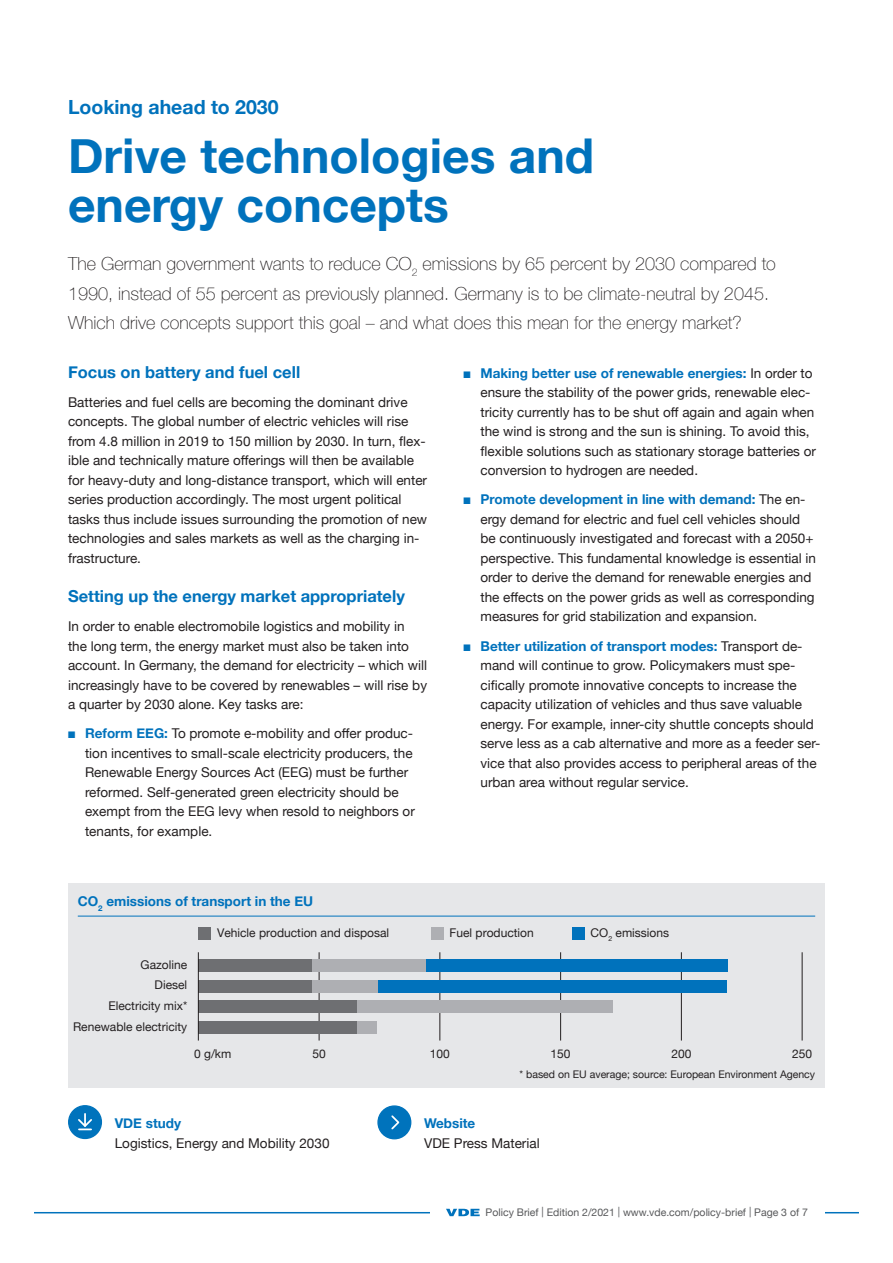
<style>
.page{position:relative;width:893px;height:1263px;background:#fff}
.page>*{position:absolute;margin:0;border:0;box-sizing:border-box;transform-origin:0 0}
.t1{font:700 48px/48.8px "Helvetica Neue";color:#0072bc}
.t2{font:700 19.5px "Helvetica Neue";color:#0072bc}
.t3{font:100 18px/29.2px "Helvetica Neue";color:#231f20}
.t4{font:700 16.5px "Helvetica Neue";color:#0072bc}
.t5{font:13.5px/19.5px "Helvetica Neue";color:#231f20}
.t6{font:700 13.5px "Helvetica Neue";color:#0072bc}
.t7{font:12px/20.7px "Helvetica Neue";color:#231f20;text-align:right}
.t8{font:10.5px "Helvetica Neue";color:#57585a}
.t9{font:10.5px "Helvetica Neue";color:#231f20}
.s1{color:#0072bc}
.s2{font-weight:700;color:#0072bc}
</style>
<div class="page">
<hr style="left:34px;top:1212px;width:825px;height:1px;background:#0072bc">
<div style="left:431px;top:1197px;width:394px;height:19px;background:#fff"></div>
<svg style="left:446px;top:1209px;width:34px;height:7px"></svg>
<div style="left:68px;top:883px;width:757px;height:205px;background:#e6e7e9"></div>
<hr style="left:78px;top:916px;width:737px;height:1px;background:#0072bc">
<svg style="left:68px;top:1105px;width:34px;height:34px"></svg>
<hr style="left:319px;top:952px;width:1px;height:88px;background:#231f20">
<hr style="left:440px;top:952px;width:1px;height:88px;background:#231f20">
<hr style="left:560px;top:952px;width:1px;height:88px;background:#231f20">
<hr style="left:681px;top:952px;width:1px;height:88px;background:#231f20">
<hr style="left:802px;top:952px;width:1px;height:88px;background:#231f20">
<div style="left:198px;top:959px;width:114px;height:13px;background:#6e6f72"></div>
<div style="left:312px;top:959px;width:114px;height:13px;background:#aeafb3"></div>
<div style="left:426px;top:959px;width:301px;height:13px;background:#0072bc"></div>
<div style="left:198px;top:1021px;width:159px;height:13px;background:#6e6f72"></div>
<div style="left:357px;top:1021px;width:19px;height:13px;background:#aeafb3"></div>
<div style="left:198px;top:1000px;width:159px;height:13px;background:#6e6f72"></div>
<div style="left:357px;top:1000px;width:255px;height:13px;background:#aeafb3"></div>
<div style="left:198px;top:979px;width:114px;height:13px;background:#6e6f72"></div>
<div style="left:312px;top:979px;width:66px;height:13px;background:#aeafb3"></div>
<div style="left:378px;top:979px;width:349px;height:13px;background:#0072bc"></div>
<hr style="left:198px;top:952px;width:1px;height:88px;background:#231f20">
<div style="left:572px;top:926px;width:13px;height:13px;background:#0072bc"></div>
<div style="left:198px;top:926px;width:13px;height:13px;background:#6e6f72"></div>
<div style="left:431px;top:926px;width:13px;height:13px;background:#aeafb3"></div>
<svg style="left:377px;top:1105px;width:34px;height:34px"></svg>
<h2 class="t2" style="left:68px;top:92px;width:212px">Looking ahead to 2030</h2>
<h1 class="t1" style="left:68px;top:133px;width:528px">Drive technologies and energy concepts</h1>
<p class="t3" style="left:68px;top:248px;width:709px">The German government wants to reduce CO<sub>2</sub> emissions by 65 percent by 2030 compared to<br>1990, instead of 55 percent as previously planned. Germany is to be climate-neutral by 2045.<br>Which drive concepts support this goal – and what does this mean for the energy market?</p>
<p class="t4" style="left:68px;top:359px;width:234px">Focus on battery and fuel cell</p>
<p class="t5" style="left:68px;top:393px;width:361px">Batteries and fuel cells are becoming the dominant drive concepts. The global number of electric vehicles will rise from 4.8 million in 2019 to 150 million by 2030. In turn, flex&shy;ible and technically mature offerings will then be available for heavy-duty and long-distance transport, which will enter series production accordingly. The most urgent political tasks thus include issues surrounding the promotion of new technologies and sales markets as well as the charging in&shy;frastructure.</p>
<p class="t4" style="left:68px;top:583px;width:338px">Setting up the energy market appropriately</p>
<p class="t5" style="left:68px;top:617px;width:361px">In order to enable electromobile logistics and mobility in<br>the long term, the energy market must also be taken into account. In Germany, the demand for electricity – which will increasingly have to be covered by renewables – will rise by a quarter by 2030 alone. Key tasks are:</p>
<p class="t5" style="left:85px;top:725px;width:331px;text-indent:-17px"><span class="s1">■</span> <span class="s2">Reform EEG:</span> To promote e-mobility and offer produc&shy;tion incentives to small-scale electricity producers, the Renewable Energy Sources Act (EEG) must be further reformed. Self-generated green electricity should be exempt from the EEG levy when resold to neighbors or tenants, for example.</p>
<p class="t5" style="left:480px;top:364px;width:337px;text-indent:-17px"><span class="s1">■</span> <span class="s2">Making better use of renewable energies:</span> In order to ensure the stability of the power grids, renewable elec&shy;tricity currently has to be shut off again and again when the wind is strong and the sun is shining. To avoid this, flexible solutions such as stationary storage batteries or conversion to hydrogen are needed.</p>
<p class="t5" style="left:480px;top:491px;width:337px;text-indent:-17px"><span class="s1">■</span> <span class="s2">Promote development in line with demand:</span> The en&shy;ergy demand for electric and fuel cell vehicles should be continuously investigated and forecast with a 2050+ perspective. This fundamental knowledge is essential in order to derive the demand for renewable energies and the effects on the power grids as well as corresponding measures for grid stabilization and expansion.</p>
<p class="t5" style="left:480px;top:637px;width:341px;text-indent:-17px"><span class="s1">■</span> <span class="s2">Better utilization of transport modes:</span> Transport de&shy;mand will continue to grow. Policymakers must spe&shy;cifically promote innovative concepts to increase the capacity utilization of vehicles and thus save valuable energy. For example, inner-city shuttle concepts should serve less as a cab alternative and more as a feeder ser&shy;vice that also provides access to peripheral areas of the urban area without regular service.</p>
<p class="t6" style="left:78px;top:891px;width:237px">CO<sub>2</sub> emissions of transport in the EU</p>
<p class="t7" style="left:73px;top:954px;width:116px">Gazoline<br>Diesel<br>Electricity mix*<br>Renewable electricity</p>
<p class="t7" style="left:217px;top:923px;width:174px">Vehicle production and disposal</p>
<p class="t7" style="left:450px;top:923px;width:86px">Fuel production</p>
<p class="t7" style="left:590px;top:923px;width:80px">CO<sub>2</sub> emissions</p>
<p class="t7" style="left:194px;top:1044px;width:39px">0 g/km</p>
<p class="t7" style="left:312px;top:1044px;width:15px">50</p>
<p class="t7" style="left:430px;top:1044px;width:22px">100</p>
<p class="t7" style="left:551px;top:1044px;width:22px">150</p>
<p class="t7" style="left:671px;top:1044px;width:22px">200</p>
<p class="t7" style="left:792px;top:1044px;width:22px">250</p>
<p class="t6" style="left:115px;top:1113px;width:68px">VDE study</p>
<p class="t5" style="left:115px;top:1134px;width:216px">Logistics, Energy and Mobility 2030</p>
<p class="t9" style="left:520px;top:1067px;width:297px">* based on EU average; source: European Environment Agency</p>
<p class="t6" style="left:424px;top:1113px;width:53px">Website</p>
<p class="t5" style="left:424px;top:1134px;width:117px">VDE Press Material</p>
<p class="t8" style="left:485px;top:1205px;width:324px">Policy Brief | Edition 2/2021 | www.vde.com/policy-brief | Page 3 of 7</p>
</div>
